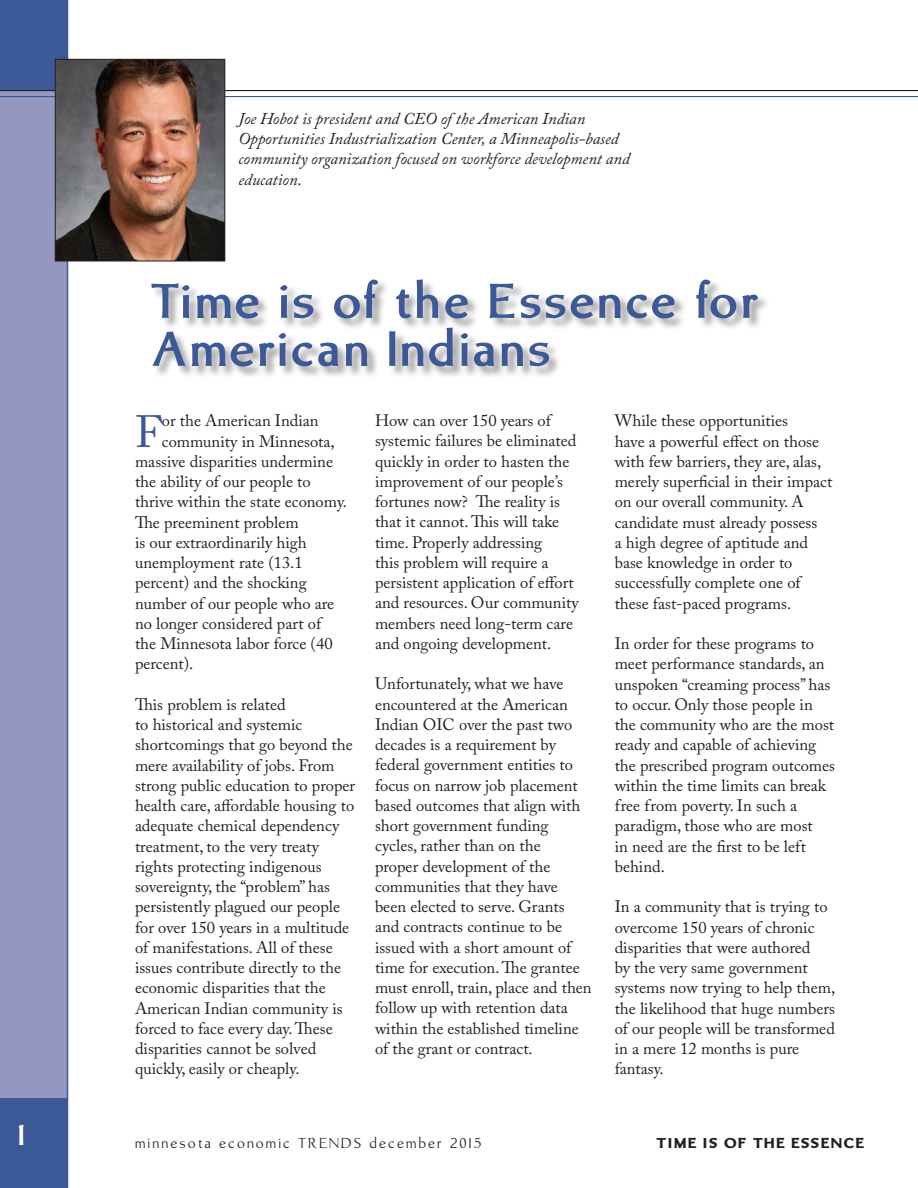
<style>
.page{position:relative;width:918px;height:1188px;background:#fff}
.page>*{position:absolute;margin:0;border:0;box-sizing:border-box;transform-origin:0 0}
.Head_story{font:700 51px/48px "Brinar";letter-spacing:.05em;color:#3b5997}
.Body_initial_cap{font:45px "Adobe Caslon Pro";color:#3b5997}
.t1{font:700 30px "Brinar";color:#fff}
.Body{font:16.5px/20.2px "Adobe Caslon Pro";color:#231f20}
.Body_initial_cap-2{font:16.5px "Adobe Caslon Pro";color:#231f20}
.Body-2{font:italic 16.5px/20.2px "Adobe Caslon Pro";color:#231f20}
.t2{font:15px "Brinar";letter-spacing:.15em;color:#231f20}
.t3{font:900 15px "Brinar";letter-spacing:.12em;color:#231f20}
.s1{font-style:normal}
</style>
<div class="page">
<div style="left:0;top:90px;width:68px;height:1008px;background:#9498c0"></div>
<div style="left:0;top:1098px;width:68px;height:90px;background:#3b5997"></div>
<div style="left:0;top:0;width:68px;height:90px;background:#3b5997"></div>
<hr style="left:67px;top:0;width:1px;height:1188px;background:#3b5997">
<hr style="left:0;top:96px;width:918px;height:1px;background:#3b5997">
<hr style="left:0;top:90px;width:918px;height:1px;background:#231f20">
<div style="left:151px;top:279px;width:619px;height:100px;background:#231f20;opacity:.45"></div>
<img style="left:57px;top:61px;width:166px;height:198px">
<div style="left:55px;top:59px;width:170px;height:202px;border:1px solid #231f20"></div>
<p class="Body-2" style="left:238px;top:108px;width:393px">Joe Hobot is president and CEO of the American Indian Opportunities Industrialization Center, a Minneapolis-based community organization focused on workforce development and education<span class="s1">.</span></p>
<p class="Head_story" style="left:151px;top:278px;width:609px">Time is of the Essence for<br>American Indians</p>
<p class="Body_initial_cap" style="left:135px;top:405px;width:28px">F</p>
<p class="Body_initial_cap-2" style="left:162px;top:411px;width:158px">or the American Indian</p>
<p class="Body_initial_cap-2" style="left:162px;top:431px;width:174px">community in Minnesota,</p>
<p class="Body_initial_cap-2" style="left:135px;top:452px;width:200px">massive disparities undermine</p>
<p class="Body_initial_cap-2" style="left:135px;top:472px;width:177px">the ability of our people to</p>
<p class="Body_initial_cap-2" style="left:135px;top:492px;width:214px">thrive within the state economy.</p>
<p class="Body_initial_cap-2" style="left:135px;top:512px;width:165px">The preeminent problem</p>
<p class="Body_initial_cap-2" style="left:135px;top:532px;width:173px">is our extraordinarily high</p>
<p class="Body_initial_cap-2" style="left:135px;top:553px;width:169px">unemployment rate (13.1</p>
<p class="Body_initial_cap-2" style="left:135px;top:573px;width:173px">percent) and the shocking</p>
<p class="Body_initial_cap-2" style="left:135px;top:593px;width:201px">number of our people who are</p>
<p class="Body_initial_cap-2" style="left:135px;top:613px;width:188px">no longer considered part of</p>
<p class="Body_initial_cap-2" style="left:135px;top:634px;width:199px">the Minnesota labor force (40</p>
<p class="Body_initial_cap-2" style="left:135px;top:654px;width:60px">percent).</p>
<p class="Body" style="left:135px;top:694px;width:222px">This problem is related<br>to historical and systemic shortcomings that go beyond the mere availability of jobs. From strong public education to proper health care, affordable housing to adequate chemical dependency treatment, to the very treaty rights protecting indigenous sovereignty, the “problem” has persistently plagued our people for over 150 years in a multitude of manifestations. All of these issues contribute directly to the economic disparities that the<br>American Indian community is forced to face every day. These disparities cannot be solved quickly, easily or cheaply.</p>
<p class="Body" style="left:375px;top:410px;width:205px">How can over 150 years of systemic failures be eliminated quickly in order to hasten the improvement of our people’s fortunes now? The reality is that it cannot. This will take time. Properly addressing<br>this problem will require a persistent application of effort and resources. Our community members need long-term care and ongoing development.</p>
<p class="Body" style="left:375px;top:674px;width:218px">Unfortunately, what we have encountered at the American<br>Indian OIC over the past two decades is a requirement by federal government entities to focus on narrow job placement based outcomes that align with short government funding cycles, rather than on the<br>proper development of the communities that they have been elected to serve. Grants and contracts continue to be issued with a short amount of time for execution. The grantee must enroll, train, place and then follow up with retention data within the established timeline of the grant or contract.</p>
<p class="Body" style="left:615px;top:411px;width:219px">While these opportunities<br>have a powerful effect on those with few barriers, they are, alas, merely superficial in their impact on our overall community. A candidate must already possess<br>a high degree of aptitude and base knowledge in order to successfully complete one of these fast-paced programs.</p>
<p class="Body" style="left:615px;top:633px;width:222px">In order for these programs to meet performance standards, an unspoken “creaming process” has to occur. Only those people in the community who are the most ready and capable of achieving the prescribed program outcomes within the time limits can break free from poverty. In such a paradigm, those who are most<br>in need are the first to be left behind.</p>
<p class="Body" style="left:615px;top:896px;width:222px">In a community that is trying to overcome 150 years of chronic disparities that were authored<br>by the very same government systems now trying to help them, the likelihood that huge numbers of our people will be transformed in a mere 12 months is pure fantasy.</p>
<h3 class="t1" style="left:18px;top:1119px;width:9px">1</h3>
<p class="t2" style="left:135px;top:1134px;width:348px">minnesota economic TRENDS december 2015</p>
<p class="t3" style="left:657px;top:1134px;width:209px">TIME IS OF THE ESSENCE</p>
</div>
